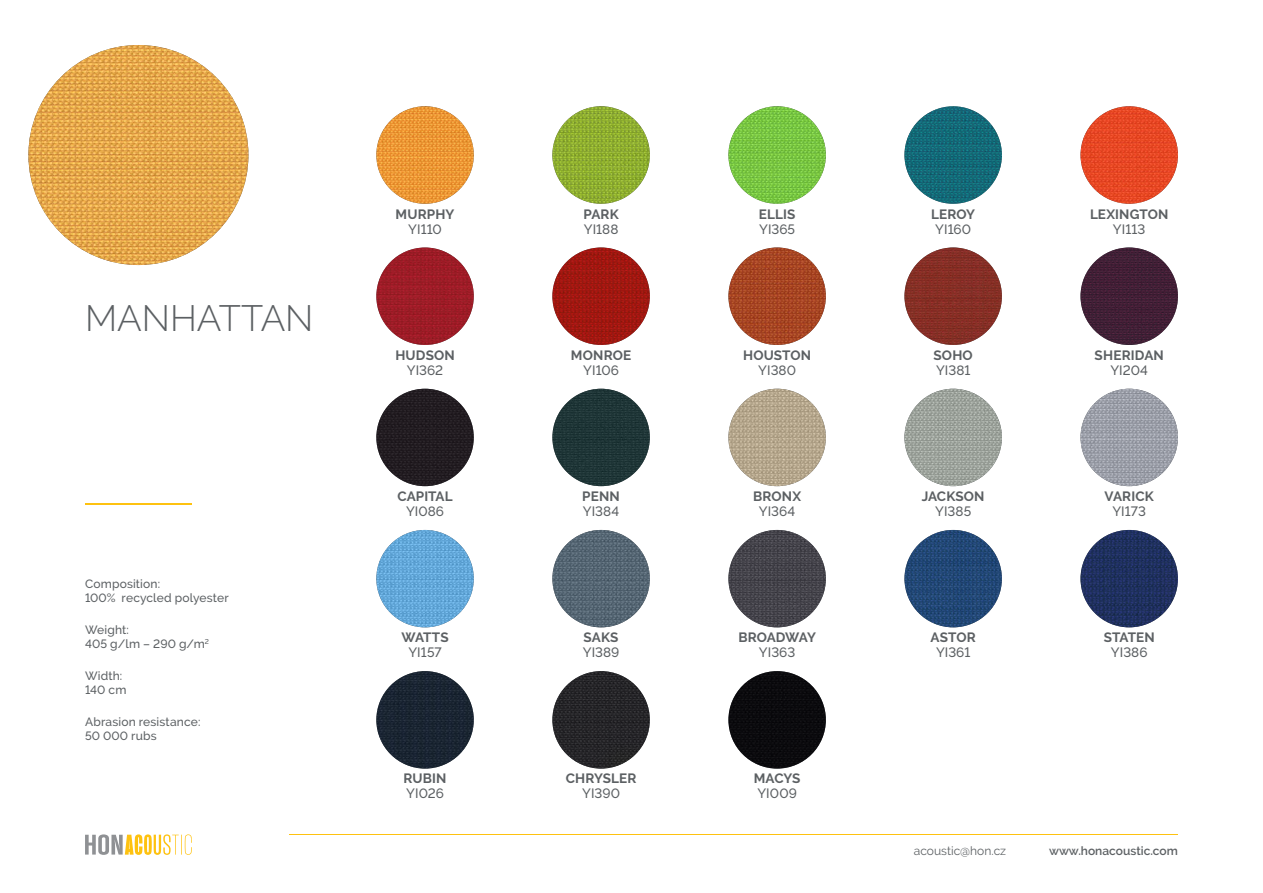
<style>
.page{position:relative;width:1263px;height:893px;background:#fff}
.page>*{position:absolute;margin:0;border:0;box-sizing:border-box;transform-origin:0 0}
.Nadpis_barvy{font:300 36.45px "Raleway";color:#5c6063}
.označení_barvy{font:700 13.5px/15px "Raleway";letter-spacing:.005em;color:#5c6063;text-align:center}
.označení_barvy-2{font:500 13.5px/15px "Raleway";letter-spacing:.005em;color:#5c6063}
.označení_barvy-3{font:700 13.5px/15px "Raleway";letter-spacing:-.02em;color:#5c6063;text-align:center}
.parametry{font:500 12px/14.4px "Raleway";letter-spacing:.01em;color:#5c6063}
.t1{font:600 12px "Raleway";color:#5c6063}
.t2{font:12px "Raleway";color:#5c6063}
.s1{font-weight:500}
.s2{font-weight:700}
</style>
<div class="page">
<svg style="left:85px;top:834px;width:107px;height:21px"></svg>
<hr style="left:289px;top:834px;width:889px;height:1px;background:#fec210">
<img style="left:28px;top:45px;width:220px;height:220px;border-radius:110px">
<hr style="left:85px;top:504px;width:107px;height:1px;background:#fec210">
<img style="left:376px;top:106px;width:98px;height:98px;border-radius:49px">
<img style="left:1080px;top:106px;width:98px;height:98px;border-radius:49px">
<img style="left:1080px;top:248px;width:98px;height:97px;border-radius:49px">
<img style="left:1080px;top:389px;width:98px;height:97px;border-radius:49px">
<img style="left:376px;top:671px;width:98px;height:98px;border-radius:49px">
<img style="left:376px;top:248px;width:98px;height:97px;border-radius:49px">
<img style="left:376px;top:389px;width:98px;height:97px;border-radius:49px">
<img style="left:376px;top:530px;width:98px;height:97px;border-radius:49px">
<img style="left:552px;top:671px;width:98px;height:98px;border-radius:49px">
<img style="left:552px;top:106px;width:98px;height:98px;border-radius:49px">
<img style="left:552px;top:248px;width:98px;height:97px;border-radius:49px">
<img style="left:552px;top:389px;width:98px;height:97px;border-radius:49px">
<img style="left:552px;top:530px;width:98px;height:97px;border-radius:49px">
<div style="left:728px;top:671px;width:98px;height:98px;background:#0b0b0e;border-radius:49px"></div>
<img style="left:728px;top:106px;width:98px;height:98px;border-radius:49px">
<img style="left:728px;top:248px;width:98px;height:97px;border-radius:49px">
<img style="left:728px;top:389px;width:98px;height:97px;border-radius:49px">
<img style="left:728px;top:530px;width:98px;height:97px;border-radius:49px">
<img style="left:904px;top:106px;width:98px;height:98px;border-radius:49px">
<img style="left:904px;top:248px;width:98px;height:97px;border-radius:49px">
<img style="left:904px;top:389px;width:98px;height:97px;border-radius:49px">
<img style="left:904px;top:530px;width:98px;height:97px;border-radius:49px">
<img style="left:1080px;top:530px;width:98px;height:97px;border-radius:49px">
<p class="Nadpis_barvy" style="left:85px;top:297px;width:230px">MANHATTAN</p>
<p class="parametry" style="left:85px;top:577px;width:145px">Composition:<br>100% recycled polyester</p>
<p class="parametry" style="left:85px;top:622px;width:125px">Weight:<br>405 g/lm – 290 g/m<sup>2</sup></p>
<p class="parametry" style="left:85px;top:668px;width:43px">Width:<br>140 cm</p>
<p class="parametry" style="left:85px;top:714px;width:117px">Abrasion resistance:<br>50 000 rubs</p>
<p class="označení_barvy" style="left:396px;top:206px;width:60px">MURPHY<br><span class="s1">YI110</span></p>
<p class="označení_barvy" style="left:1090px;top:206px;width:80px">LEXINGTON<br><span class="s1">YI113</span></p>
<p class="označení_barvy" style="left:759px;top:206px;width:38px;text-align:left">ELLIS<br><span class="s1">YI365</span></p>
<p class="označení_barvy" style="left:931px;top:206px;width:45px;text-align:left">LEROY<br><span class="s1">YI160</span></p>
<p class="označení_barvy-2" style="left:583px;top:206px;width:37px"><span class="s2">PARK<br></span>YI188</p>
<p class="označení_barvy" style="left:395px;top:348px;width:61px">HUDSON<br><span class="s1">YI362</span></p>
<p class="označení_barvy" style="left:571px;top:348px;width:62px">MONROE<br><span class="s1">YI106</span></p>
<p class="označení_barvy" style="left:743px;top:348px;width:70px">HOUSTON<br><span class="s1">YI380</span></p>
<p class="označení_barvy-2" style="left:933px;top:347px;width:41px"><span class="s2">SOHO<br></span>YI381</p>
<p class="označení_barvy" style="left:1095px;top:348px;width:71px">SHERIDAN<br><span class="s1">YI204</span></p>
<p class="označení_barvy" style="left:397px;top:489px;width:57px">CAPITAL<br><span class="s1">YI086</span></p>
<p class="označení_barvy-2" style="left:582px;top:489px;width:39px"><span class="s2">PENN<br></span>YI384</p>
<p class="označení_barvy" style="left:753px;top:489px;width:49px">BRONX<br><span class="s1">YI364</span></p>
<p class="označení_barvy" style="left:922px;top:489px;width:64px">JACKSON<br><span class="s1">YI385</span></p>
<p class="označení_barvy" style="left:1104px;top:489px;width:51px">VARICK<br><span class="s1">YI173</span></p>
<p class="označení_barvy" style="left:401px;top:630px;width:49px">WATTS<br><span class="s1">YI157</span></p>
<p class="označení_barvy-2" style="left:583px;top:630px;width:38px"><span class="s2">SAKS<br></span>YI389</p>
<p class="označení_barvy-3" style="left:738px;top:630px;width:79px">BROADWAY<br><span class="s1">YI363</span></p>
<p class="označení_barvy" style="left:930px;top:630px;width:47px">ASTOR<br><span class="s1">YI361</span></p>
<p class="označení_barvy" style="left:1104px;top:630px;width:52px">STATEN<br><span class="s1">YI386</span></p>
<p class="označení_barvy" style="left:403px;top:771px;width:45px;text-align:left">RUBIN<br><span class="s1">YI026</span></p>
<p class="označení_barvy" style="left:566px;top:771px;width:72px">CHRYSLER<br><span class="s1">YI390</span></p>
<p class="označení_barvy" style="left:754px;top:771px;width:48px;text-align:left">MACYS<br><span class="s1">YI009</span></p>
<p class="t2" style="left:914px;top:844px;width:94px">acoustic@hon.cz</p>
<p class="t1" style="left:1049px;top:844px;width:130px">www.honacoustic.com</p>
</div>
